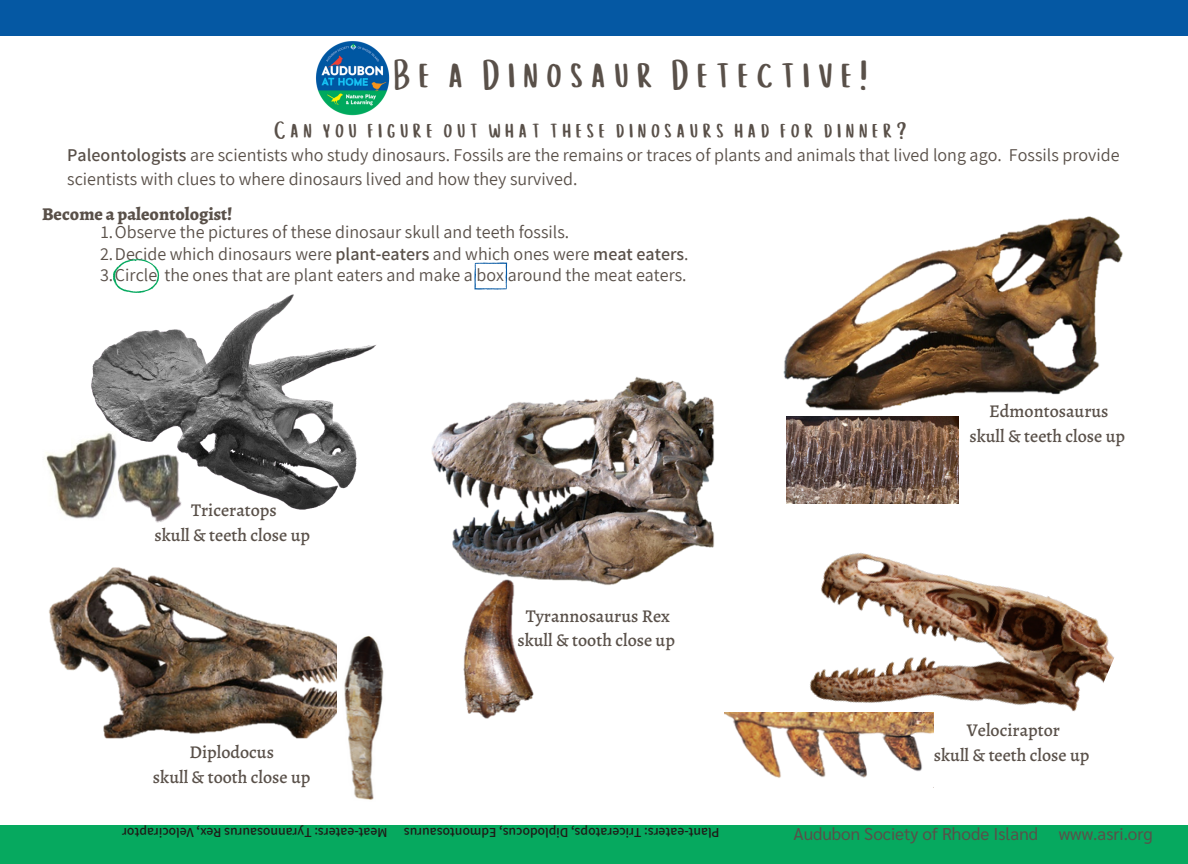
<style>
.page{position:relative;width:1188px;height:864px;background:#fff}
.page>*{position:absolute;margin:0;border:0;box-sizing:border-box;transform-origin:0 0}
.t1{font:42px "Cup Cakes";color:#595049}
.t2{font:24px "Cup Cakes";color:#595049}
.t3{font:18px/21.9px "Assistant";color:#595049}
.t4{font:500 18px/24.8px "Alegreya";color:#595049;text-align:center}
.t5{font:800 18px "Alegreya";color:#595049}
.t6{font:17.1px "Sarabun";color:#595049}
.t7{font:600 13.65px "Assistant";color:#1f1a16}
.s1{font-weight:600}
</style>
<div class="page">
<svg style="left:113px;top:259px;width:46px;height:34px"></svg>
<svg style="left:474px;top:262px;width:33px;height:28px"></svg>
<img style="left:316px;top:41px;width:74px;height:75px">
<img style="left:431px;top:377px;width:283px;height:209px">
<img style="left:444px;top:577px;width:105px;height:142px">
<img style="left:783px;top:216px;width:340px;height:201px">
<img style="left:786px;top:417px;width:172px;height:86px">
<img style="left:769px;top:503px;width:346px;height:285px">
<img style="left:724px;top:713px;width:209px;height:74px">
<img style="left:91px;top:294px;width:285px;height:216px">
<img style="left:46px;top:432px;width:75px;height:87px">
<img style="left:113px;top:449px;width:72px;height:74px">
<img style="left:49px;top:567px;width:288px;height:172px">
<img style="left:344px;top:636px;width:40px;height:164px">
<div style="left:0;top:0;width:1188px;height:36px;background:#0558a3"></div>
<div style="left:0;top:825px;width:1188px;height:38px;background:#06a95f"></div>
<h1 class="t1" style="left:395px;top:48px;width:484px">Be a Dinosaur Detective!</h1>
<h2 class="t2" style="left:275px;top:115px;width:638px">Can you figure out what these dinosaurs had for dinner?</h2>
<p class="t3" style="left:67px;top:142px;width:1054px;line-height:24.5px"><span class="s1">Paleontologists</span> are scientists who study dinosaurs. Fossils are the remains or traces of plants and animals that lived long ago. Fossils provide scientists with clues to where dinosaurs lived and how they survived.</p>
<p class="t5" style="left:42px;top:202px;width:192px">Become a paleontologist!</p>
<p class="t3" style="left:100px;top:220px;width:590px">1.Observe the pictures of these dinosaur skull and teeth fossils.<br>2.Decide which dinosaurs were <span class="s1">plant-eaters</span> and which ones were <span class="s1">meat eaters</span>.<br>3.Circle the ones that are plant eaters and make a box around the meat eaters.</p>
<p class="t4" style="left:155px;top:498px;width:157px">Triceratops<br>skull &amp; teeth close up</p>
<p class="t4" style="left:153px;top:739px;width:159px">Diplodocus<br>skull &amp; tooth close up</p>
<p class="t4" style="left:517px;top:603px;width:159px">Tyrannosaurus Rex skull &amp; tooth close up</p>
<p class="t7" style="left:388px;top:842px;width:267px;rotate:-180deg">M suruasonnaryT: sretae- tae rotpar i col eV, xeR</p>
<p class="t7" style="left:720px;top:842px;width:317px;rotate:-180deg">D, spotarec i rT: sretae- tna lP mdE, sucodo l p i suruasotno</p>
<p class="t4" style="left:969px;top:399px;width:157px">Edmontosaurus skull &amp; teeth close up</p>
<p class="t4" style="left:934px;top:717px;width:157px">Velociraptor<br>skull &amp; teeth close up</p>
<p class="t6" style="left:794px;top:821px;width:361px">Audubon Society of Rhode Island www.asri.org</p>
</div>
